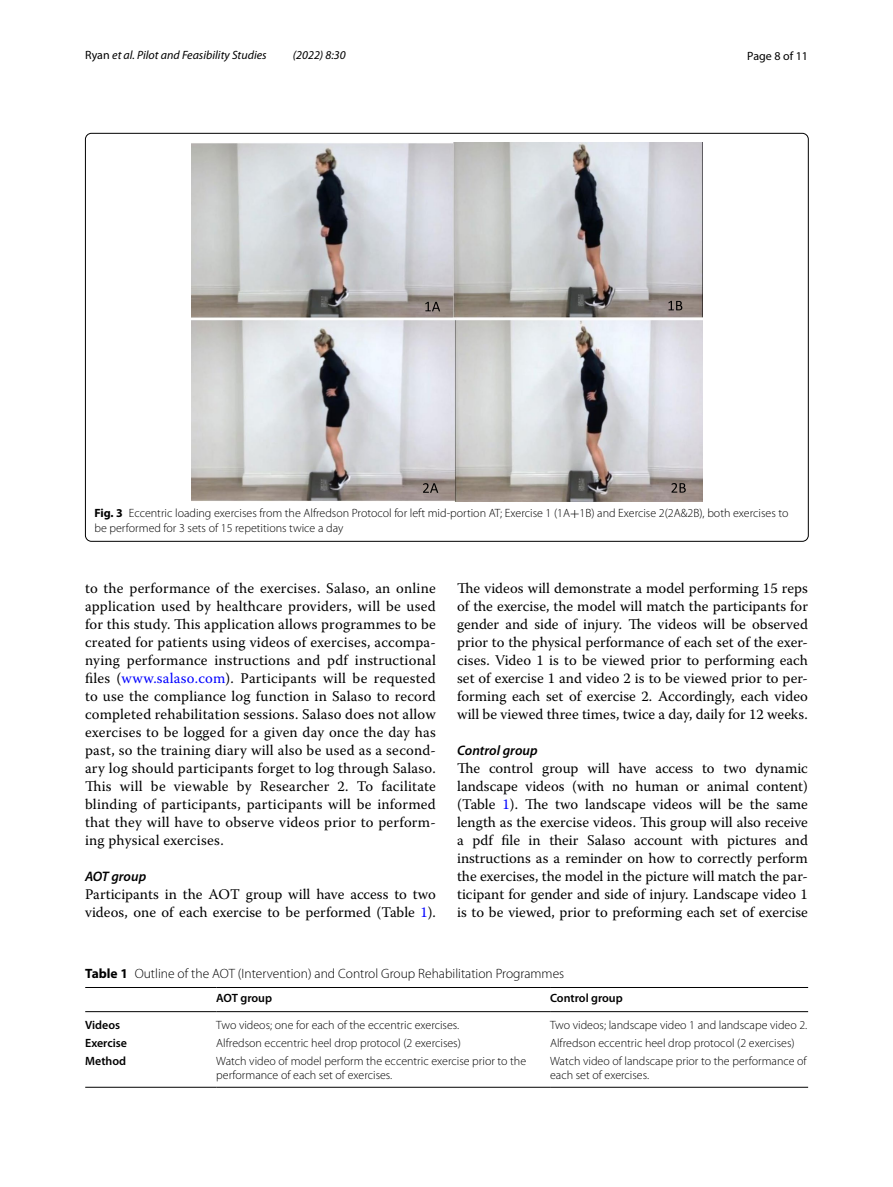
<style>
.page{position:relative;width:893px;height:1187px;background:#fff}
.page>*{position:absolute;margin:0;border:0;box-sizing:border-box;transform-origin:0 0}
.t1{font:14.7px/18px "Warnock Pro";color:#000;text-align:justify}
.t2{font:italic 600 13.8px "Myriad Pro";color:#000}
.t3{font:300 13.5px "Myriad Pro";color:#000}
.t4{font:300 12px/13.5px "Myriad Pro";color:#000}
.t5{font:italic 12px "Myriad Pro";color:#000}
.t6{font:600 12px "Myriad Pro";color:#000}
.t7{font:12px "Myriad Pro";color:#000}
.s1{font-style:normal}
.s2{font-weight:700}
.s3{font-family:"MTSY";font-weight:400}
.s4{color:#00f}
</style>
<div class="page">
<img style="left:192px;top:142px;width:510px;height:359px">
<svg style="left:425px;top:302px;width:15px;height:9px"></svg>
<svg style="left:668px;top:301px;width:14px;height:9px"></svg>
<svg style="left:423px;top:483px;width:15px;height:10px"></svg>
<svg style="left:671px;top:483px;width:15px;height:9px"></svg>
<hr style="left:85px;top:987px;width:131px;height:1px;background:#000">
<hr style="left:85px;top:1011px;width:131px;height:1px;background:#000">
<hr style="left:216px;top:987px;width:334px;height:1px;background:#000">
<hr style="left:216px;top:1011px;width:334px;height:1px;background:#000">
<hr style="left:550px;top:987px;width:258px;height:1px;background:#000">
<hr style="left:550px;top:1011px;width:258px;height:1px;background:#000">
<hr style="left:85px;top:1086px;width:131px;height:1px;background:#000">
<hr style="left:216px;top:1086px;width:334px;height:1px;background:#000">
<hr style="left:550px;top:1086px;width:258px;height:1px;background:#000">
<p class="t5" style="left:85px;top:48px;width:183px"><span class="s1">Ryan</span> et al. Pilot and Feasibility Studies</p>
<p class="t5" style="left:293px;top:48px;width:54px">(2022) 8:30</p>
<p class="t7" style="left:747px;top:48px;width:62px">Page 8 of 11</p>
<p class="t4" style="left:94px;top:505px;width:695px;line-height:15px"><span class="s2">Fig. 3</span> Eccentric loading exercises from the Alfredson Protocol for left mid-portion AT; Exercise 1 (1A<span class="s3">+</span>1B) and Exercise 2(2A&amp;2B), both exercises to be performed for 3 sets of 15 repetitions twice a day</p>
<p class="t1" style="left:85px;top:579px;width:352px">to the performance of the exercises. Salaso, an online application used by healthcare providers, will be used for this study. This application allows programmes to be created for patients using videos of exercises, accompa&shy;nying performance instructions and pdf instructional files (<span class="s4">www.salaso.com</span>). Participants will be requested to use the compliance log function in Salaso to record completed rehabilitation sessions. Salaso does not allow exercises to be logged for a given day once the day has past, so the training diary will also be used as a second&shy;ary log should participants forget to log through Salaso.<br>This will be viewable by Researcher 2. To facilitate blinding of participants, participants will be informed that they will have to observe videos prior to perform&shy;ing physical exercises.</p>
<p class="t2" style="left:85px;top:867px;width:63px">AOT group</p>
<p class="t1" style="left:85px;top:885px;width:352px">Participants in the AOT group will have access to two videos, one of each exercise to be performed (Table <span class="s4">1</span>).</p>
<p class="t1" style="left:457px;top:579px;width:352px">The videos will demonstrate a model performing 15 reps of the exercise, the model will match the participants for gender and side of injury. The videos will be observed prior to the physical performance of each set of the exer&shy;cises. Video 1 is to be viewed prior to performing each set of exercise 1 and video 2 is to be viewed prior to per&shy;forming each set of exercise 2. Accordingly, each video will be viewed three times, twice a day, daily for 12 weeks.</p>
<p class="t2" style="left:457px;top:741px;width:82px">Control group</p>
<p class="t1" style="left:457px;top:759px;width:352px">The control group will have access to two dynamic landscape videos (with no human or animal content) (Table <span class="s4">1</span>). The two landscape videos will be the same length as the exercise videos. This group will also receive a pdf file in their Salaso account with pictures and instructions as a reminder on how to correctly perform the exercises, the model in the picture will match the par&shy;ticipant for gender and side of injury. Landscape video 1 is to be viewed, prior to preforming each set of exercise</p>
<p class="t3" style="left:85px;top:965px;width:480px"><span class="s2">Table 1</span> Outline of the AOT (Intervention) and Control Group Rehabilitation Programmes</p>
<p class="t6" style="left:216px;top:990px;width:57px">AOT group</p>
<p class="t6" style="left:550px;top:990px;width:74px">Control group</p>
<p class="t6" style="left:85px;top:1017px;width:36px">Videos</p>
<p class="t4" style="left:216px;top:1018px;width:245px">Two videos; one for each of the eccentric exercises.</p>
<p class="t4" style="left:550px;top:1018px;width:259px">Two videos; landscape video 1 and landscape video 2.</p>
<p class="t6" style="left:85px;top:1035px;width:43px">Exercise</p>
<p class="t4" style="left:216px;top:1036px;width:246px">Alfredson eccentric heel drop protocol (2 exercises)</p>
<p class="t4" style="left:550px;top:1036px;width:246px">Alfredson eccentric heel drop protocol (2 exercises)</p>
<p class="t6" style="left:85px;top:1053px;width:42px">Method</p>
<p class="t4" style="left:216px;top:1054px;width:311px">Watch video of model perform the eccentric exercise prior to the performance of each set of exercises.</p>
<p class="t4" style="left:550px;top:1054px;width:258px">Watch video of landscape prior to the performance of each set of exercises.</p>
</div>
